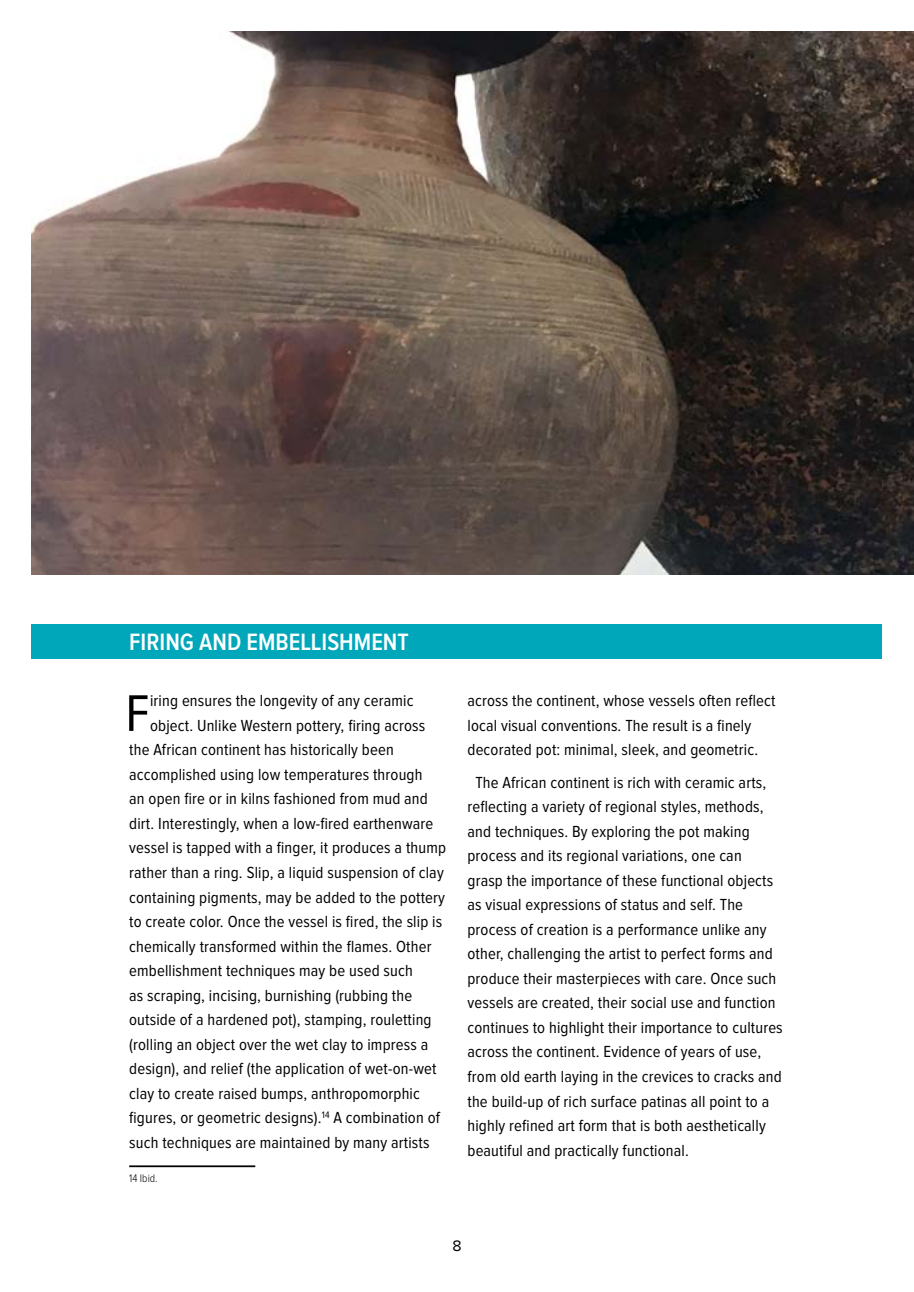
<style>
.page{position:relative;width:914px;height:1292px;background:#fff}
.page>*{position:absolute;margin:0;border:0;box-sizing:border-box;transform-origin:0 0}
.t1{font:53.38px "Proxima Nova Cond";color:#000}
.t2{font:600 24.5px "Proxima Nova Cond";color:#fff}
.t3{font:16.62px/24.5px "Proxima Nova Cond";letter-spacing:.01em;color:#000}
.t4{font:15.75px "Proxima Nova";color:#000}
.t5{font:300 11.38px "Proxima Nova Cond";color:#000}
</style>
<div class="page">
<hr style="left:129px;top:1165px;width:126px;height:2px;background:#000">
<div style="left:32px;top:623px;width:850px;height:35px;background:#00a7ba"></div>
<img style="left:32px;top:32px;width:882px;height:543px">
<h2 class="t2" style="left:129px;top:630px;width:281px">FIRING AND EMBELLISHMENT</h2>
<h1 class="t1" style="left:125px;top:688px;width:26px">F</h1>
<p class="t3" style="left:150px;top:689px;width:265px">iring ensures the longevity of any ceramic</p>
<p class="t3" style="left:150px;top:714px;width:277px">object. Unlike Western pottery, firing across</p>
<p class="t3" style="left:129px;top:738px;width:266px">the African continent has historically been</p>
<p class="t3" style="left:129px;top:763px;width:295px">accomplished using low temperatures through</p>
<p class="t3" style="left:129px;top:787px;width:300px">an open fire or in kilns fashioned from mud and</p>
<p class="t3" style="left:129px;top:812px;width:306px">dirt. Interestingly, when a low-fired earthenware</p>
<p class="t3" style="left:129px;top:836px;width:318px">vessel is tapped with a finger, it produces a thump</p>
<p class="t3" style="left:129px;top:861px;width:316px">rather than a ring. Slip, a liquid suspension of clay</p>
<p class="t3" style="left:129px;top:885px;width:317px">containing pigments, may be added to the pottery</p>
<p class="t3" style="left:129px;top:910px;width:314px">to create color. Once the vessel is fired, the slip is</p>
<p class="t3" style="left:129px;top:934px;width:304px">chemically transformed within the flames. Other</p>
<p class="t3" style="left:129px;top:959px;width:285px">embellishment techniques may be used such</p>
<p class="t3" style="left:129px;top:983px;width:284px">as scraping, incising, burnishing (rubbing the</p>
<p class="t3" style="left:129px;top:1008px;width:304px">outside of a hardened pot), stamping, rouletting</p>
<p class="t3" style="left:129px;top:1032px;width:300px">(rolling an object over the wet clay to impress a</p>
<p class="t3" style="left:129px;top:1057px;width:309px">design), and relief (the application of wet-on-wet</p>
<p class="t3" style="left:129px;top:1081px;width:292px">clay to create raised bumps, anthropomorphic</p>
<p class="t3" style="left:129px;top:1106px;width:312px">figures, or geometric designs).<sup>14</sup> A combination of</p>
<p class="t3" style="left:129px;top:1130px;width:302px">such techniques are maintained by many artists</p>
<p class="t5" style="left:129px;top:1173px;width:30px">14 Ibid.</p>
<p class="t3" style="left:467px;top:689px;width:309px">across the continent, whose vessels often reflect local visual conventions. The result is a finely decorated pot: minimal, sleek, and geometric.</p>
<p class="t3" style="left:467px;top:770px;width:317px;text-indent:8px">The African continent is rich with ceramic arts, reflecting a variety of regional styles, methods, and techniques. By exploring the pot making process and its regional variations, one can<br>grasp the importance of these functional objects as visual expressions of status and self. The process of creation is a performance unlike any other, challenging the artist to perfect forms and produce their masterpieces with care. Once such vessels are created, their social use and function continues to highlight their importance to cultures across the continent. Evidence of years of use, from old earth laying in the crevices to cracks and the build-up of rich surface patinas all point to a highly refined art form that is both aesthetically beautiful and practically functional.</p>
<p class="t4" style="left:452px;top:1238px;width:11px">8</p>
</div>
